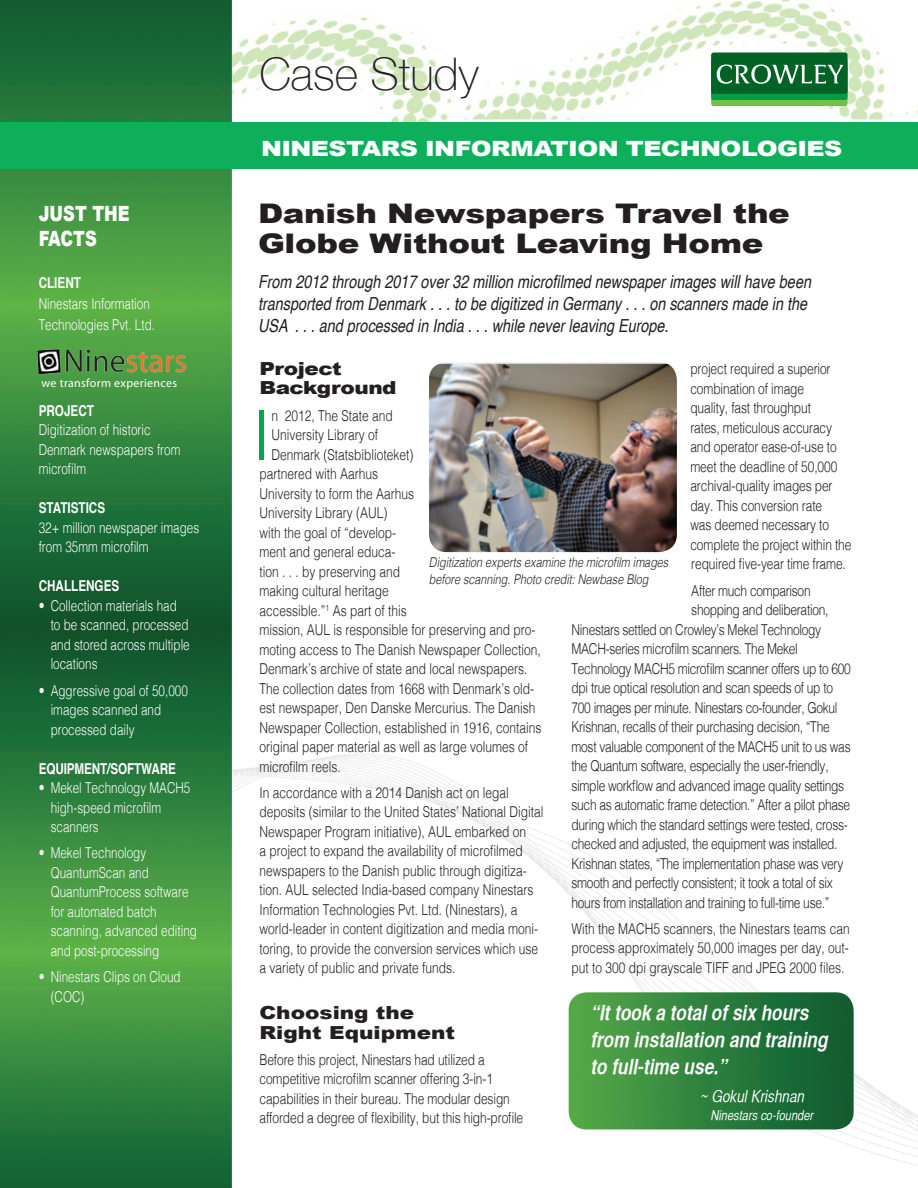
<style>
.page{position:relative;width:918px;height:1188px;background:#fff}
.page>*{position:absolute;margin:0;border:0;box-sizing:border-box;transform-origin:0 0}
.t1{font:300 69.15px "Helvetica";color:#00a94e}
.t2{font:100 45px "Helvetica Neue";color:#231f20}
.t3{font:900 27px/30px "Arial";letter-spacing:-.01em;color:#231f20;scale:1.2 1}
.t4{font:italic 21px/27px "Helvetica CY Bold";color:#fff}
.t5{font:900 21px "Arial";letter-spacing:-.025em;color:#fff;scale:1.2 1}
.t6{font:900 21px/25.2px "Arial";color:#fff;scale:.78 1}
.t7{font:italic 18px/21.6px "Helvetica";color:#231f20;scale:.8 1}
.t8{font:900 18px/19.5px "Arial";color:#231f20;scale:1.2 1}
.t9{font:900 18px/19.5px "Arial";letter-spacing:-.025em;color:#231f20;scale:1.2 1}
.t10{font:italic 16.5px "Helvetica CY Plain";color:#fff}
.t11{font:300 15px/19.5px "Helvetica";letter-spacing:-.01em;color:#231f20;scale:.8 1}
.t12{font:300 15px/19.5px "Helvetica";color:#fff;scale:.78 1}
.t13{font:700 15px "Helvetica";letter-spacing:-.01em;color:#fff;scale:.78 1}
.t14{font:italic 300 13.5px/16.5px "Helvetica";color:#231f20;scale:.8 1}
.t15{font:italic 13.5px "Helvetica CY Plain";color:#fff}
.t16{font:12px "Myriad Pro";letter-spacing:.025em;color:#fff}
.s1{font-weight:700}
</style>
<div class="page">
<img style="left:231px;top:0;width:687px;height:122px">
<img style="left:231px;top:740px;width:687px;height:445px">
<img style="left:0;top:0;width:231px;height:1188px">
<img style="left:429px;top:362px;width:248px;height:190px">
<div style="left:0;top:122px;width:918px;height:47px;background:#0daf5a"></div>
<div style="left:711px;top:65px;width:137px;height:41px;background:#71bf44;border-radius:3px"></div>
<div style="left:711px;top:59px;width:137px;height:41px;background:#009d48;border-radius:3px"></div>
<div style="left:711px;top:53px;width:137px;height:41px;background:#006224;border-radius:3px"></div>
<svg style="left:717px;top:64px;width:126px;height:20px"></svg>
<img style="left:569px;top:992px;width:285px;height:138px">
<img style="left:36px;top:345px;width:150px;height:30px">
<p class="t6" style="left:39px;top:200px;width:118px">JUST THE<br>FACTS</p>
<p class="t12" style="left:39px;top:271px;width:151px;line-height:21px"><span class="s1">CLIENT<br></span>Ninestars Information<br>Technologies Pvt. Ltd.</p>
<p class="t16" style="left:42px;top:376px;width:137px">we transform experiences</p>
<p class="t12" style="left:39px;top:400px;width:183px"><span class="s1">PROJECT<br></span>Digitization of historic<br>Denmark newspapers from microfilm</p>
<p class="t13" style="left:39px;top:496px;width:87px">STATISTICS</p>
<p class="t12" style="left:39px;top:517px;width:207px">32+ million newspaper images from 35mm microfilm</p>
<p class="t13" style="left:39px;top:574px;width:105px">CHALLENGES</p>
<p class="t12" style="left:51px;top:595px;width:180px;text-indent:-12px">• Collection materials had to be scanned, processed and stored across multiple locations</p>
<p class="t12" style="left:51px;top:679px;width:177px;text-indent:-12px">• Aggressive goal of 50,000 images scanned and processed daily</p>
<p class="t13" style="left:39px;top:756px;width:177px">EQUIPMENT/SOFTWARE</p>
<p class="t12" style="left:51px;top:777px;width:181px;text-indent:-12px">• Mekel Technology MACH5 high-speed microfilm scanners</p>
<p class="t12" style="left:51px;top:842px;width:189px;text-indent:-12px">• Mekel Technology<br>QuantumScan and<br>QuantumProcess software for automated batch scanning, advanced editing and post-processing</p>
<p class="t12" style="left:51px;top:966px;width:168px;text-indent:-12px">• Ninestars Clips on Cloud (COC)</p>
<p class="t2" style="left:260px;top:40px;width:221px">Case Study</p>
<p class="t5" style="left:261px;top:133px;width:486px">NINESTARS INFORMATION TECHNOLOGIES</p>
<p class="t3" style="left:258px;top:198px;width:445px">Danish Newspapers Travel the<br>Globe Without Leaving Home</p>
<p class="t7" style="left:258px;top:272px;width:693px">From 2012 through 2017 over 32 million microfilmed newspaper images will have been transported from Denmark . . . to be digitized in Germany . . . on scanners made in the<br>USA . . . and processed in India . . . while never leaving Europe.</p>
<p class="t9" style="left:260px;top:358px;width:116px">Project<br>Background</p>
<p class="t1" style="left:252px;top:376px;width:21px">I</p>
<p class="t11" style="left:271px;top:405px;width:153px">n 2012, The State and</p>
<p class="t11" style="left:690px;top:358px;width:203px">project required a superior combination of image<br>quality, fast throughput<br>rates, meticulous accuracy and operator ease-of-use to meet the deadline of 50,000 archival-quality images per day. This conversion rate<br>was deemed necessary to complete the project within the required five-year time frame.</p>
<p class="t11" style="left:691px;top:579px;width:151px">After much comparison</p>
<p class="t11" style="left:691px;top:599px;width:173px">shopping and deliberation,</p>
<p class="t11" style="left:572px;top:618px;width:314px">Ninestars settled on Crowley’s Mekel Technology</p>
<p class="t11" style="left:572px;top:638px;width:284px">MACH-series microfilm scanners. The Mekel</p>
<p class="t11" style="left:572px;top:657px;width:351px">Technology MACH5 microfilm scanner offers up to 600</p>
<p class="t11" style="left:572px;top:677px;width:328px">dpi true optical resolution and scan speeds of up to</p>
<p class="t11" style="left:572px;top:696px;width:334px">700 images per minute. Ninestars co-founder, Gokul</p>
<p class="t11" style="left:572px;top:716px;width:324px">Krishnan, recalls of their purchasing decision, “The</p>
<p class="t11" style="left:572px;top:735px;width:350px">most valuable component of the MACH5 unit to us was</p>
<p class="t11" style="left:572px;top:755px;width:323px">the Quantum software, especially the user-friendly,</p>
<p class="t11" style="left:572px;top:774px;width:342px">simple workflow and advanced image quality settings</p>
<p class="t11" style="left:572px;top:794px;width:350px">such as automatic frame detection.” After a pilot phase</p>
<p class="t11" style="left:572px;top:813px;width:347px">during which the standard settings were tested, cross-</p>
<p class="t11" style="left:572px;top:833px;width:334px">checked and adjusted, the equipment was installed.</p>
<p class="t11" style="left:572px;top:852px;width:341px">Krishnan states, “The implementation phase was very</p>
<p class="t11" style="left:572px;top:872px;width:328px">smooth and perfectly consistent; it took a total of six</p>
<p class="t11" style="left:572px;top:891px;width:324px">hours from installation and training to full-time use.”</p>
<p class="t11" style="left:572px;top:918px;width:349px;text-align:justify">With the MACH5 scanners, the Ninestars teams can process approximately 50,000 images per day, out&shy;put to 300 dpi grayscale TIFF and JPEG 2000 files.</p>
<p class="t11" style="left:271px;top:424px;width:135px">University Library of</p>
<p class="t11" style="left:271px;top:444px;width:179px">Denmark (Statsbiblioteket)</p>
<p class="t11" style="left:260px;top:463px;width:150px">partnered with Aarhus</p>
<p class="t11" style="left:260px;top:483px;width:195px">University to form the Aarhus</p>
<p class="t11" style="left:260px;top:502px;width:162px">University Library (AUL)</p>
<p class="t11" style="left:260px;top:522px;width:172px">with the goal of “develop-</p>
<p class="t11" style="left:260px;top:541px;width:172px">ment and general educa-</p>
<p class="t11" style="left:260px;top:561px;width:177px">tion . . . by preserving and</p>
<p class="t11" style="left:260px;top:580px;width:163px">making cultural heritage</p>
<p class="t11" style="left:260px;top:600px;width:186px">accessible.”<sup>1</sup> As part of this</p>
<p class="t11" style="left:260px;top:619px;width:347px">mission, AUL is responsible for preserving and pro-</p>
<p class="t11" style="left:260px;top:639px;width:353px">moting access to The Danish Newspaper Collection,</p>
<p class="t11" style="left:260px;top:658px;width:337px">Denmark’s archive of state and local newspapers.</p>
<p class="t11" style="left:260px;top:678px;width:345px">The collection dates from 1668 with Denmark’s old-</p>
<p class="t11" style="left:260px;top:697px;width:347px">est newspaper, Den Danske Mercurius. The Danish</p>
<p class="t11" style="left:260px;top:717px;width:354px">Newspaper Collection, established in 1916, contains</p>
<p class="t11" style="left:260px;top:736px;width:337px">original paper material as well as large volumes of</p>
<p class="t11" style="left:260px;top:756px;width:103px">microfilm reels.</p>
<p class="t11" style="left:260px;top:782px;width:357px">In accordance with a 2014 Danish act on legal deposits (similar to the United States’ National Digital Newspaper Program initiative), AUL embarked on<br>a project to expand the availability of microfilmed newspapers to the Danish public through digitiza&shy;tion. AUL selected India-based company Ninestars Information Technologies Pvt. Ltd. (Ninestars), a world-leader in content digitization and media moni&shy;toring, to provide the conversion services which use a variety of public and private funds.</p>
<p class="t8" style="left:260px;top:1002px;width:165px">Choosing the<br>Right Equipment</p>
<p class="t11" style="left:260px;top:1049px;width:331px">Before this project, Ninestars had utilized a competitive microfilm scanner offering 3-in-1 capabilities in their bureau. The modular design afforded a degree of flexibility, but this high-profile</p>
<p class="t14" style="left:429px;top:553px;width:301px">Digitization experts examine the microfilm images before scanning. Photo credit: Newbase Blog</p>
<p class="t4" style="left:590px;top:998px;width:243px">“Ittook a totalofsix hours from installation and training to full-time use.”</p>
<p class="t10" style="left:700px;top:1087px;width:109px">~ GokulKrishnan</p>
<p class="t15" style="left:711px;top:1108px;width:107px">Ninestars co-founder</p>
</div>
